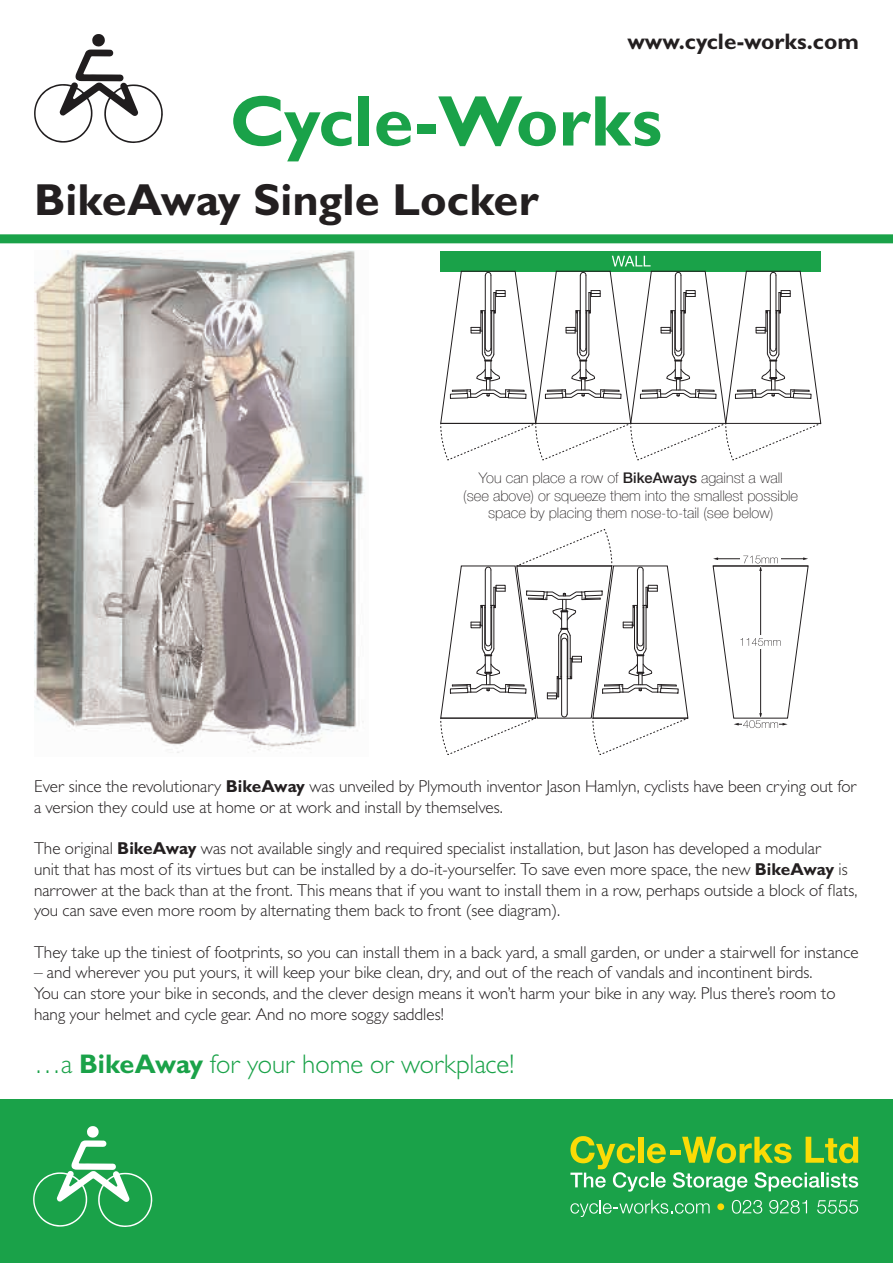
<style>
.page{position:relative;width:893px;height:1263px;background:#fff}
.page>*{position:absolute;margin:0;border:0;box-sizing:border-box;transform-origin:0 0}
.t1{font:700 72px "Gill Sans MT Pro";color:#1aa249}
.t2{font:700 45px "Gill Sans MT Pro";color:#231f20}
.t3{font:300 27px "Gill Sans MT Pro";color:#1aa249}
.t4{font:700 22.5px "Gill Sans MT Pro";color:#231f20}
.t5{font:300 17.25px/20.7px "Gill Sans MT Pro";color:#231f20}
.t6{font:100 14.7px/17.5px "Helvetica Neue LT Com";color:#231f20;text-align:center}
.s1{font-weight:500}
.s2{font-weight:700}
</style>
<div class="page">
<svg style="left:34px;top:34px;width:129px;height:109px"></svg>
<div style="left:0;top:1100px;width:893px;height:163px;background:#1aa249"></div>
<svg style="left:33px;top:1126px;width:119px;height:101px"></svg>
<div style="left:670px;top:1150px;width:11px;height:5px;background:#fadb06"></div>
<svg style="left:682px;top:1137px;width:109px;height:26px"></svg>
<svg style="left:806px;top:1137px;width:52px;height:26px"></svg>
<svg style="left:570px;top:1136px;width:96px;height:55px"></svg>
<svg style="left:673px;top:1172px;width:74px;height:19px"></svg>
<svg style="left:754px;top:1172px;width:66px;height:19px"></svg>
<hr style="left:821px;top:1172px;width:3px;height:15px;background:#fff">
<svg style="left:826px;top:1172px;width:32px;height:16px"></svg>
<svg style="left:570px;top:1200px;width:140px;height:17px"></svg>
<svg style="left:717px;top:1203px;width:7px;height:7px"></svg>
<svg style="left:732px;top:1200px;width:30px;height:13px"></svg>
<svg style="left:769px;top:1200px;width:38px;height:13px"></svg>
<svg style="left:817px;top:1200px;width:41px;height:13px"></svg>
<div style="left:0;top:234px;width:893px;height:9px;background:#1aa249"></div>
<img style="left:34px;top:251px;width:331px;height:502px">
<svg style="left:743px;top:555px;width:18px;height:1px"></svg>
<div style="left:441px;top:251px;width:380px;height:20px;background:#1aa249"></div>
<svg style="left:713px;top:556px;width:96px;height:172px"></svg>
<svg style="left:440px;top:256px;width:381px;height:204px"></svg>
<svg style="left:440px;top:529px;width:248px;height:226px"></svg>
<h3 class="t4" style="left:627px;top:28px;width:233px">www.cycle-works.com</h3>
<h1 class="t1" style="left:231px;top:77px;width:433px">Cycle-Works</h1>
<h2 class="t2" style="left:34px;top:172px;width:506px">BikeAway Single Locker</h2>
<p class="t6" style="left:463px;top:469px;width:336px">You can place a row of <span class="s1">BikeAways</span> against a wall<br>(see above) or squeeze them into the smallest possible space by placing them nose-to-tail (see below)</p>
<p class="t5" style="left:34px;top:776px;width:824px">Ever since the revolutionary <span class="s2">BikeAway</span> was unveiled by Plymouth inventor Jason Hamlyn, cyclists have been crying out for a version they could use at home or at work and install by themselves.</p>
<p class="t5" style="left:34px;top:838px;width:825px">The original <span class="s2">BikeAway</span> was not available singly and required specialist installation, but Jason has developed a modular<br>unit that has most of its virtues but can be installed by a do-it-yourselfer. To save even more space, the new <span class="s2">BikeAway</span> is narrower at the back than at the front. This means that if you want to install them in a row, perhaps outside a block of flats, you can save even more room by alternating them back to front (see diagram).</p>
<p class="t5" style="left:34px;top:941px;width:826px">They take up the tiniest of footprints, so you can install them in a back yard, a small garden, or under a stairwell for instance</p>
<p class="t5" style="left:34px;top:962px;width:803px">– and wherever you put yours, it will keep your bike clean, dry, and out of the reach of vandals and incontinent birds.<br>You can store your bike in seconds, and the clever design means it won’t harm your bike in any way. Plus there’s room to hang your helmet and cycle gear. And no more soggy saddles!</p>
<h3 class="t3" style="left:34px;top:1048px;width:482px">…a <span class="s2">BikeAway</span> for your home or workplace!</h3>
</div>
